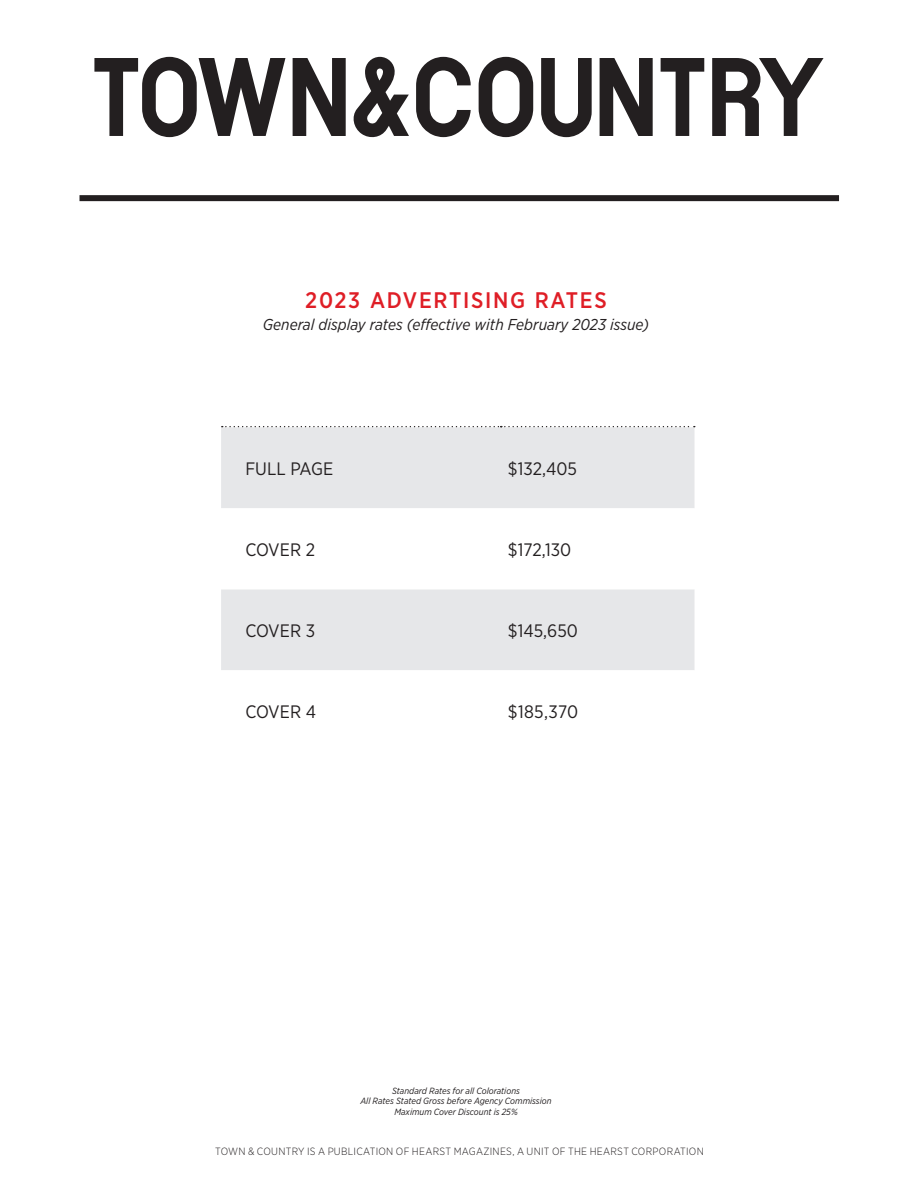
<style>
.page{position:relative;width:918px;height:1188px;background:#fff}
.page>*{position:absolute;margin:0;border:0;box-sizing:border-box;transform-origin:0 0}
.t1{font:500 22.5px "Gotham Narrow";letter-spacing:.075em;color:#df1e26}
.t2{font:18px "Gotham Narrow";color:#231f20}
.t3{font:italic 15.75px "Gotham Narrow";color:#231f20}
.t4{font:300 10.5px "Gotham Narrow";letter-spacing:.025em;color:#231f20}
.t5{font:italic 9px "Gotham Narrow";color:#231f20}
</style>
<div class="page">
<div style="left:80px;top:195px;width:759px;height:6px;background:#231f20"></div>
<svg style="left:94px;top:57px;width:730px;height:81px"></svg>
<div style="left:221px;top:427px;width:473px;height:81px;background:#e6e7e9"></div>
<div style="left:221px;top:589px;width:473px;height:81px;background:#e6e7e9"></div>
<svg style="left:222px;top:426px;width:473px;height:1px"></svg>
<p class="t1" style="left:305px;top:286px;width:303px">2023 ADVERTISING RATES</p>
<p class="t3" style="left:263px;top:315px;width:388px">General display rates (effective with February 2023 issue)</p>
<p class="t2" style="left:245px;top:458px;width:89px">FULL PAGE</p>
<p class="t2" style="left:508px;top:458px;width:71px">$132,405</p>
<p class="t2" style="left:245px;top:539px;width:71px">COVER 2</p>
<p class="t2" style="left:508px;top:539px;width:65px">$172,130</p>
<p class="t2" style="left:245px;top:620px;width:71px">COVER 3</p>
<p class="t2" style="left:508px;top:620px;width:71px">$145,650</p>
<p class="t2" style="left:245px;top:701px;width:72px">COVER 4</p>
<p class="t2" style="left:508px;top:701px;width:72px">$185,370</p>
<p class="t5" style="left:392px;top:1085px;width:129px">Standard Rates for all Colorations</p>
<p class="t5" style="left:360px;top:1096px;width:193px">All Rates Stated Gross before Agency Commission</p>
<p class="t5" style="left:394px;top:1106px;width:125px">Maximum Cover Discount is 25%</p>
<p class="t4" style="left:215px;top:1144px;width:490px">TOWN &amp; COUNTRY IS A PUBLICATION OF HEARST MAGAZINES, A UNIT OF THE HEARST CORPORATION</p>
</div>
